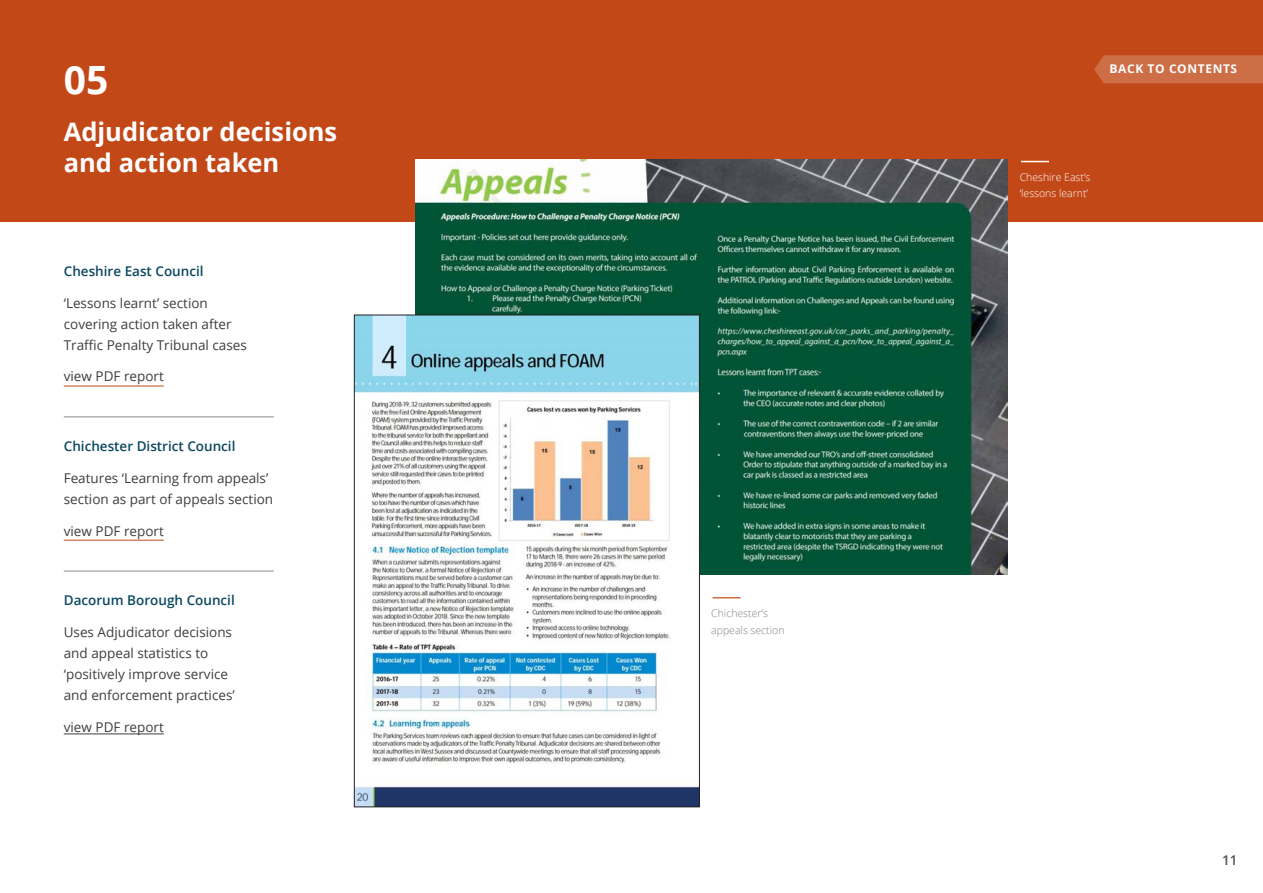
<style>
.page{position:relative;width:1263px;height:893px;background:#fff}
.page>*{position:absolute;margin:0;border:0;box-sizing:border-box;transform-origin:0 0}
.t1{font:700 39px "Open Sans";color:#fff}
.t2{font:700 25.5px/30.6px "Open Sans";color:#fff}
.Body_Copy{font:13.5px/21px "Open Sans";color:#3e3e3f}
.Body_Copy-2{font:600 13.5px "Open Sans";color:#0c4860}
.Body_Copy-3{font:600 13.5px "Open Sans";color:#51514c}
.Body_Copy-4{font:700 12px "Open Sans";letter-spacing:.05em;color:#fff}
.Body_Copy-5{font:300 10.5px/16.5px "Open Sans";color:#fff}
.Body_Copy-6{font:300 10.5px/16.5px "Open Sans";color:#808285}
</style>
<div class="page">
<div style="left:0;top:0;width:1263px;height:222px;background:#c24817"></div>
<hr style="left:64px;top:386px;width:100px;height:1px;background:#c24817">
<hr style="left:64px;top:416px;width:210px;height:1px;background:#8a8a86">
<hr style="left:64px;top:540px;width:100px;height:1px;background:#c24817">
<hr style="left:64px;top:571px;width:210px;height:1px;background:#8a8a86">
<svg style="left:1021px;top:161px;width:28px;height:1px"></svg>
<div style="left:1094px;top:55px;width:169px;height:28px;background:#ce6e47"></div>
<img style="left:415px;top:159px;width:592px;height:415px">
<img style="left:356px;top:317px;width:342px;height:488px">
<svg style="left:712px;top:597px;width:29px;height:1px"></svg>
<hr style="left:64px;top:733px;width:100px;height:1px;background:#3e3e3f">
<p class="t1" style="left:64px;top:52px;width:46px">05</p>
<p class="t2" style="left:64px;top:116px;width:275px">Adjudicator decisions and action taken</p>
<p class="Body_Copy-2" style="left:64px;top:262px;width:141px">Cheshire East Council</p>
<p class="Body_Copy" style="left:64px;top:292px;width:185px">‘Lessons learnt’ section covering action taken after<br>Traffic Penalty Tribunal cases</p>
<p class="Body_Copy" style="left:64px;top:366px;width:101px">view PDF report</p>
<p class="Body_Copy-2" style="left:64px;top:437px;width:173px">Chichester District Council</p>
<p class="Body_Copy" style="left:64px;top:467px;width:211px">Features ‘Learning from appeals’ section as part of appeals section</p>
<p class="Body_Copy" style="left:64px;top:520px;width:101px">view PDF report</p>
<p class="Body_Copy-2" style="left:64px;top:591px;width:173px">Dacorum Borough Council</p>
<p class="Body_Copy" style="left:64px;top:621px;width:173px">Uses Adjudicator decisions and appeal statistics to ‘positively improve service and enforcement practices’</p>
<p class="Body_Copy" style="left:64px;top:716px;width:101px">view PDF report</p>
<p class="Body_Copy-6" style="left:711px;top:605px;width:75px">Chichester’s appeals section</p>
<p class="Body_Copy-4" style="left:1109px;top:60px;width:129px">BACK TO CONTENTS</p>
<p class="Body_Copy-5" style="left:1020px;top:168px;width:72px">Cheshire East’s ‘lessons learnt’</p>
<p class="Body_Copy-3" style="left:1222px;top:851px;width:17px">11</p>
</div>
